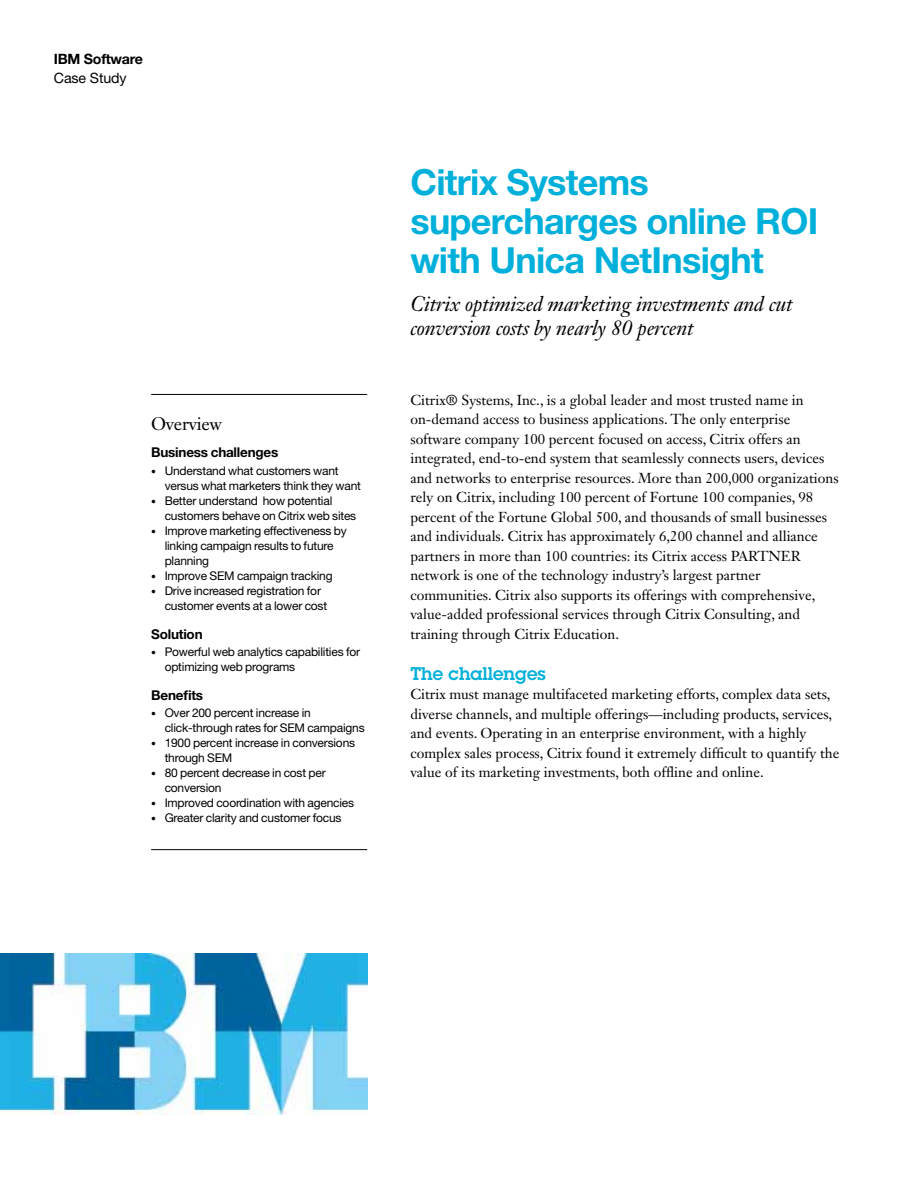
<style>
.page{position:relative;width:918px;height:1188px;background:#fff}
.page>*{position:absolute;margin:0;border:0;box-sizing:border-box;transform-origin:0 0}
._1A_title__color{font:700 36px/39px "Helvetica Neue LT Std";letter-spacing:-.02em;color:#00b0da}
._1B_subtitle{font:italic 21px/24px "Janson Text LT Std";letter-spacing:-.01em;color:#000}
._2A_head__color{font:600 18px "Lubalin Graph Std";color:#00b0da}
._3A_highlight_head{font:18px "Janson Text LT Std";letter-spacing:-.015em;color:#000}
._2C_body{font:14.25px/19.5px "Janson Text LT Std";color:#000}
.t1{font:700 14.25px "Helvetica Neue LT Std";letter-spacing:-.02em;color:#000}
.t2{font:14.25px "Helvetica Neue LT Std";letter-spacing:-.01em;color:#000}
._3B_highlight_subhea{font:700 13.5px "Helvetica Neue LT Std";letter-spacing:-.015em;color:#000}
._3B_highlight_subhea-2{font:700 13.5px "Helvetica Neue";letter-spacing:-.015em;color:#000}
.t3{font:12px/15px "Helvetica Neue LT Std";letter-spacing:-.015em;color:#000}
.s1{font-size:9.75px}
</style>
<div class="page">
<img style="left:0;top:954px;width:367px;height:160px">
<hr style="left:151px;top:394px;width:216px;height:1px;background:#000">
<hr style="left:151px;top:849px;width:216px;height:1px;background:#000">
<p class="t1" style="left:54px;top:50px;width:90px">IBM Software</p>
<p class="t2" style="left:54px;top:70px;width:74px">Case Study</p>
<p class="_3A_highlight_head" style="left:151px;top:413px;width:73px">Overview</p>
<p class="_3B_highlight_subhea" style="left:151px;top:444px;width:129px">Business challenges</p>
<p class="t3" style="left:165px;top:463px;width:198px;text-indent:-14px"><span class="s1">•</span> Understand what customers want versus what marketers think they want</p>
<p class="t3" style="left:165px;top:493px;width:193px;text-indent:-14px"><span class="s1">•</span> Better understand how potential customers behave on Citrix web sites</p>
<p class="t3" style="left:165px;top:523px;width:184px;text-indent:-14px"><span class="s1">•</span> Improve marketing effectiveness by linking campaign results to future planning</p>
<p class="t3" style="left:151px;top:568px;width:183px"><span class="s1">•</span> Improve SEM campaign tracking</p>
<p class="t3" style="left:165px;top:583px;width:164px;text-indent:-14px"><span class="s1">•</span> Drive increased registration for customer events at a lower cost</p>
<p class="_3B_highlight_subhea-2" style="left:151px;top:626px;width:53px">Solution</p>
<p class="t3" style="left:165px;top:644px;width:197px;text-indent:-14px"><span class="s1">•</span> Powerful web analytics capabilities for optimizing web programs</p>
<p class="_3B_highlight_subhea" style="left:151px;top:687px;width:53px">Benefits</p>
<p class="t3" style="left:165px;top:705px;width:202px;text-indent:-14px"><span class="s1">•</span> Over 200 percent increase in click-through rates for SEM campaigns</p>
<p class="t3" style="left:165px;top:735px;width:192px;text-indent:-14px"><span class="s1">•</span> 1900 percent increase in conversions through SEM</p>
<p class="t3" style="left:165px;top:765px;width:163px;text-indent:-14px"><span class="s1">•</span> 80 percent decrease in cost per conversion</p>
<p class="t3" style="left:151px;top:795px;width:205px"><span class="s1">•</span> Improved coordination with agencies</p>
<p class="t3" style="left:151px;top:810px;width:192px"><span class="s1">•</span> Greater clarity and customer focus</p>
<p class="_1A_title__color" style="left:410px;top:162px;width:410px">Citrix Systems supercharges online ROI with Unica NetInsight</p>
<p class="_1B_subtitle" style="left:410px;top:292px;width:384px">Citrix optimized marketing investments and cut conversion costs by nearly 80 percent</p>
<p class="_2C_body" style="left:410px;top:390px;width:430px">Citrix® Systems, Inc., is a global leader and most trusted name in on-demand access to business applications. The only enterprise software company 100 percent focused on access, Citrix offers an integrated, end-to-end system that seamlessly connects users, devices and networks to enterprise resources. More than 200,000 organizations rely on Citrix, including 100 percent of Fortune 100 companies, 98 percent of the Fortune Global 500, and thousands of small businesses and individuals. Citrix has approximately 6,200 channel and alliance partners in more than 100 countries: its Citrix access PARTNER network is one of the technology industry’s largest partner communities. Citrix also supports its offerings with comprehensive, value-added professional services through Citrix Consulting, and training through Citrix Education.</p>
<p class="_2A_head__color" style="left:410px;top:662px;width:137px">The challenges</p>
<p class="_2C_body" style="left:410px;top:685px;width:430px">Citrix must manage multifaceted marketing efforts, complex data sets, diverse channels, and multiple offerings—including products, services, and events. Operating in an enterprise environment, with a highly complex sales process, Citrix found it extremely difficult to quantify the value of its marketing investments, both offline and online.</p>
</div>
